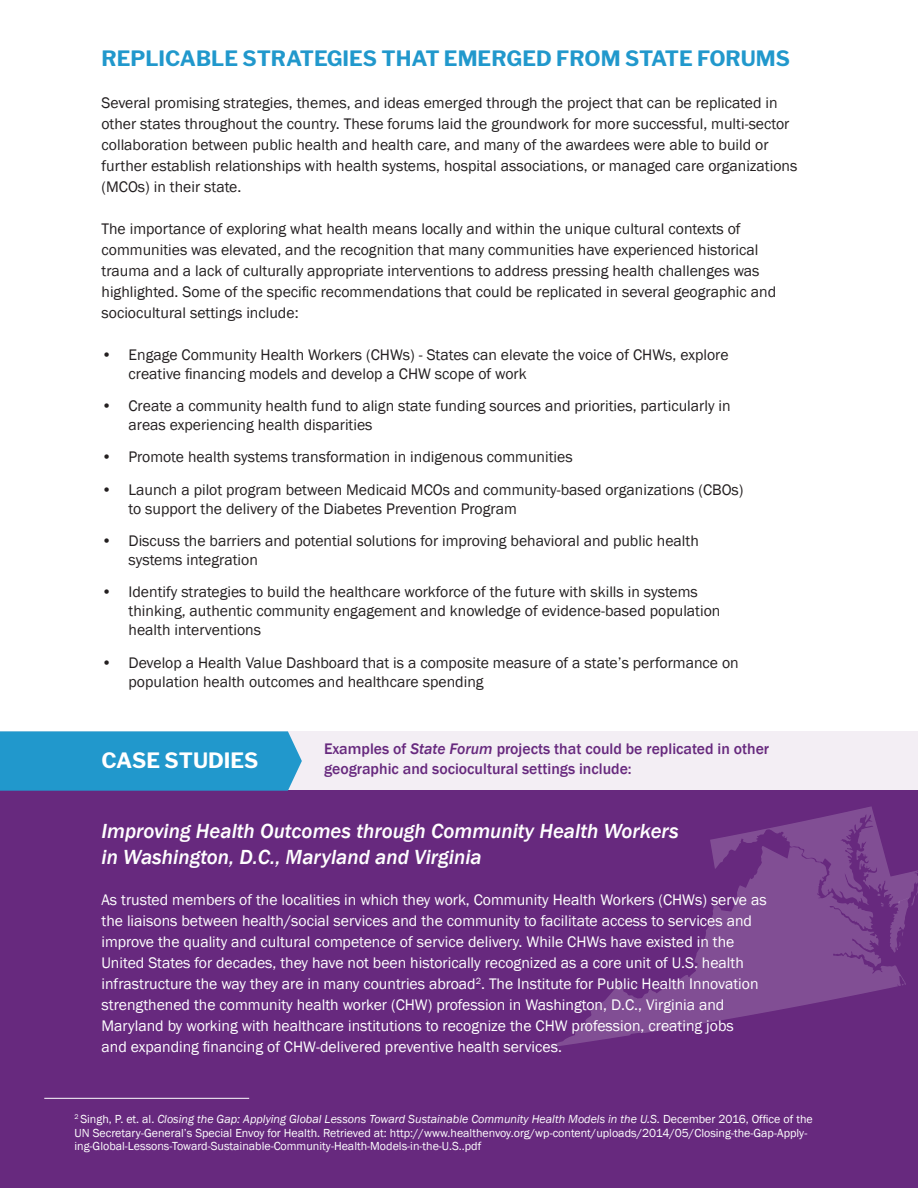
<style>
.page{position:relative;width:918px;height:1188px;background:#fff}
.page>*{position:absolute;margin:0;border:0;box-sizing:border-box;transform-origin:0 0}
.t1{font:italic 500 21px "Franklin Gothic";color:#fff}
.t2{font:700 21px "Libre Franklin";color:#2198cc}
.t3{font:700 21px "Libre Franklin";color:#fff}
.t4{font:15.75px/18.9px "Franklin Gothic";color:#231f20}
.t5{font:15.75px/21px "Franklin Gothic";color:#fff}
.t6{font:500 15.75px "Franklin Gothic";color:#67297e}
.t7{font:12px/13.5px "Franklin Gothic";color:#fff}
.s1{font-style:italic}
</style>
<div class="page">
<div style="left:0;top:791px;width:918px;height:397px;background:#67297e"></div>
<div style="left:0;top:731px;width:918px;height:60px;background:#f3eef4"></div>
<div style="left:0;top:731px;width:302px;height:60px;background:#2198cc"></div>
<svg style="left:552px;top:907px;width:356px;height:140px"></svg>
<svg style="left:710px;top:806px;width:208px;height:101px"></svg>
<hr style="left:44px;top:1098px;width:205px;height:1px;background:#fff">
<p class="t2" style="left:102px;top:45px;width:690px">REPLICABLE STRATEGIES THAT EMERGED FROM STATE FORUMS</p>
<p class="t4" style="left:102px;top:93px;width:697px;line-height:21px">Several promising strategies, themes, and ideas emerged through the project that can be replicated in other states throughout the country. These forums laid the groundwork for more successful, multi-sector collaboration between public health and health care, and many of the awardees were able to build or further establish relationships with health systems, hospital associations, or managed care organizations (MCOs) in their state.</p>
<p class="t4" style="left:102px;top:220px;width:641px">The importance of exploring what health means locally and within the unique cultural contexts of</p>
<p class="t4" style="left:102px;top:241px;width:658px">communities was elevated, and the recognition that many communities have experienced historical</p>
<p class="t4" style="left:102px;top:262px;width:660px">trauma and a lack of culturally appropriate interventions to address pressing health challenges was</p>
<p class="t4" style="left:102px;top:283px;width:676px">highlighted. Some of the specific recommendations that could be replicated in several geographic and</p>
<p class="t4" style="left:102px;top:304px;width:199px">sociocultural settings include:</p>
<p class="t4" style="left:129px;top:346px;width:602px;text-indent:-27px">• Engage Community Health Workers (CHWs) - States can elevate the voice of CHWs, explore creative financing models and develop a CHW scope of work</p>
<p class="t4" style="left:129px;top:397px;width:604px;text-indent:-27px">• Create a community health fund to align state funding sources and priorities, particularly in areas experiencing health disparities</p>
<p class="t4" style="left:102px;top:448px;width:473px">• Promote health systems transformation in indigenous communities</p>
<p class="t4" style="left:129px;top:481px;width:617px;text-indent:-27px">• Launch a pilot program between Medicaid MCOs and community-based organizations (CBOs) to support the delivery of the Diabetes Prevention Program</p>
<p class="t4" style="left:129px;top:532px;width:572px;text-indent:-27px">• Discuss the barriers and potential solutions for improving behavioral and public health systems integration</p>
<p class="t4" style="left:129px;top:583px;width:593px;text-indent:-27px">• Identify strategies to build the healthcare workforce of the future with skills in systems thinking, authentic community engagement and knowledge of evidence-based population health interventions</p>
<p class="t4" style="left:129px;top:653px;width:612px;text-indent:-27px">• Develop a Health Value Dashboard that is a composite measure of a state’s performance on population health outcomes and healthcare spending</p>
<p class="t3" style="left:102px;top:748px;width:158px">CASE STUDIES</p>
<p class="t6" style="left:324px;top:739px;width:447px">Examples of <span class="s1">State Forum</span> projects that could be replicated in other</p>
<p class="t6" style="left:324px;top:759px;width:309px">geographic and sociocultural settings include:</p>
<p class="t1" style="left:102px;top:818px;width:579px">Improving Health Outcomes through Community Health Workers</p>
<p class="t1" style="left:102px;top:844px;width:382px">in Washington, D.C., Maryland and Virginia</p>
<p class="t5" style="left:102px;top:890px;width:667px">As trusted members of the localities in which they work, Community Health Workers (CHWs) serve as the liaisons between health/social services and the community to facilitate access to services and</p>
<p class="t5" style="left:102px;top:932px;width:659px">improve the quality and cultural competence of service delivery. While CHWs have existed in the United States for decades, they have not been historically recognized as a core unit of U.S. health infrastructure the way they are in many countries abroad<sup>2</sup>. The Institute for Public Health Innovation strengthened the community health worker (CHW) profession in Washington, D.C., Virginia and</p>
<p class="t5" style="left:102px;top:1016px;width:634px">Maryland by working with healthcare institutions to recognize the CHW profession, creating jobs</p>
<p class="t5" style="left:102px;top:1037px;width:462px">and expanding financing of CHW-delivered preventive health services.</p>
<p class="t7" style="left:75px;top:1113px;width:740px"><sup>2</sup> Singh, P. et. al. <span class="s1">Closing the Gap: Applying Global Lessons Toward Sustainable Community Health Models in the U.S.</span> December 2016, Office of the<br>UN Secretary-General’s Special Envoy for Health. Retrieved at: http://www.healthenvoy.org/wp-content/uploads/2014/05/Closing-the-Gap-Apply&shy;ing-Global-Lessons-Toward-Sustainable-Community-Health-Models-in-the-U.S..pdf</p>
</div>
